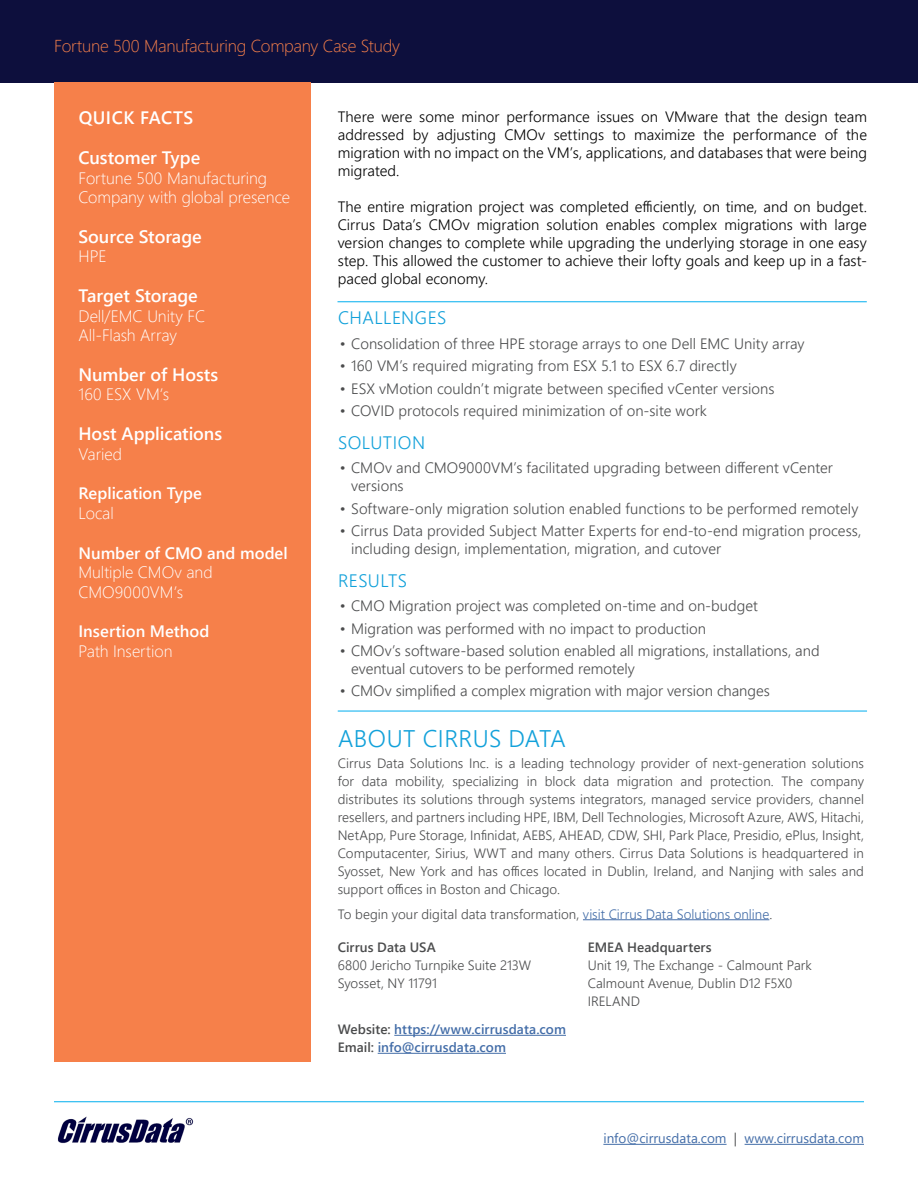
<style>
.page{position:relative;width:918px;height:1188px;background:#fff}
.page>*{position:absolute;margin:0;border:0;box-sizing:border-box;transform-origin:0 0}
.t1{font:300 24px "Segoe UI";letter-spacing:.015em;color:#12a1da}
.t2{font:600 18px "Segoe UI";color:#fff}
.t3{font:300 18px "Segoe UI";letter-spacing:.025em;color:#12a1da}
.t4{font:600 18px "Segoe UI";letter-spacing:.03em;color:#fff}
.t5{font:300 17.25px "Segoe UI";letter-spacing:-.015em;color:#f57f4a}
.t6{font:300 16.5px/19.5px "Segoe UI";color:#fff}
.t7{font:600 16.5px/19.5px "Segoe UI";color:#fff}
.t8{font:300 15px/18px "Segoe UI";color:#4b4c4d}
.t9{font:300 15px/18px "Segoe UI";letter-spacing:.005em;color:#000;text-align:justify}
.t10{font:300 13.5px/18px "Segoe UI";letter-spacing:.005em;color:#4b4c4d}
.t11{font:600 13.5px/18px "Segoe UI";letter-spacing:.005em;color:#436da8}
.t12{font:13.5px "Segoe UI";color:#436da8}
.s1{font-weight:300}
.s2{font-weight:600}
.s3{color:#436da8}
.s4{color:#4b4c4d}
</style>
<div class="page">
<div style="left:0;top:0;width:918px;height:82px;background:#0d0f3d"></div>
<div style="left:54px;top:82px;width:257px;height:979px;background:#f6804a"></div>
<hr style="left:338px;top:711px;width:529px;height:1px;background:#00aeef">
<hr style="left:338px;top:301px;width:529px;height:1px;background:#00aeef">
<hr style="left:583px;top:919px;width:186px;height:1px;background:#436da8">
<hr style="left:394px;top:1035px;width:172px;height:1px;background:#436da8">
<hr style="left:378px;top:1053px;width:128px;height:1px;background:#436da8">
<hr style="left:54px;top:1101px;width:810px;height:1px;background:#00aeef">
<hr style="left:603px;top:1144px;width:124px;height:1px;background:#436da8">
<hr style="left:745px;top:1144px;width:119px;height:1px;background:#436da8">
<img style="left:58px;top:1116px;width:135px;height:28px">
<p class="t5" style="left:54px;top:29px;width:348px">Fortune 500 Manufacturing Company Case Study</p>
<p class="t4" style="left:79px;top:101px;width:116px">QUICK FACTS</p>
<p class="t2" style="left:78px;top:141px;width:123px">Customer Type</p>
<p class="t6" style="left:78px;top:166px;width:213px">Fortune 500 Manufacturing<br>Company with global presence</p>
<p class="t2" style="left:78px;top:219px;width:125px">Source Storage</p>
<p class="t6" style="left:78px;top:245px;width:30px">HPE</p>
<p class="t2" style="left:78px;top:279px;width:121px">Target Storage</p>
<p class="t6" style="left:78px;top:304px;width:128px">Dell/EMC Unity FC<br>All-Flash Array</p>
<p class="t2" style="left:78px;top:357px;width:141px">Number of Hosts</p>
<p class="t6" style="left:78px;top:383px;width:92px">160 ESX VM’s</p>
<p class="t2" style="left:78px;top:417px;width:145px">Host Applications</p>
<p class="t6" style="left:78px;top:442px;width:45px">Varied</p>
<p class="t7" style="left:78px;top:482px;width:125px">Replication Type<br><span class="s1">Local</span></p>
<p class="t6" style="left:78px;top:541px;width:211px"><span class="s2">Number of CMO and model<br></span>Multiple CMOv and<br>CMO9000VM’s</p>
<p class="t7" style="left:78px;top:620px;width:133px">Insertion Method<br><span class="s1">Path Insertion</span></p>
<p class="t9" style="left:338px;top:106px;width:531px">There were some minor performance issues on VMware that the design team addressed by adjusting CMOv settings to maximize the performance of the migration with no impact on the VM’s, applications, and databases that were being migrated.</p>
<p class="t9" style="left:338px;top:196px;width:531px">The entire migration project was completed efficiently, on time, and on budget.<br>Cirrus Data’s CMOv migration solution enables complex migrations with large version changes to complete while upgrading the underlying storage in one easy step. This allowed the customer to achieve their lofty goals and keep up in a fast&shy;paced global economy.</p>
<p class="t3" style="left:338px;top:301px;width:110px">CHALLENGES</p>
<p class="t8" style="left:340px;top:333px;width:466px">• Consolidation of three HPE storage arrays to one Dell EMC Unity array</p>
<p class="t8" style="left:340px;top:355px;width:398px">• 160 VM’s required migrating from ESX 5.1 to ESX 6.7 directly</p>
<p class="t8" style="left:340px;top:378px;width:436px">• ESX vMotion couldn’t migrate between specified vCenter versions</p>
<p class="t8" style="left:340px;top:400px;width:369px">• COVID protocols required minimization of on-site work</p>
<p class="t3" style="left:338px;top:425px;width:89px">SOLUTION</p>
<p class="t8" style="left:351px;top:458px;width:483px;text-indent:-11px">• CMOv and CMO9000VM’s facilitated upgrading between different vCenter versions</p>
<p class="t8" style="left:340px;top:498px;width:520px">• Software-only migration solution enabled functions to be performed remotely</p>
<p class="t8" style="left:351px;top:520px;width:512px;text-indent:-11px">• Cirrus Data provided Subject Matter Experts for end-to-end migration process, including design, implementation, migration, and cutover</p>
<p class="t3" style="left:338px;top:563px;width:71px">RESULTS</p>
<p class="t8" style="left:340px;top:596px;width:419px">• CMO Migration project was completed on-time and on-budget</p>
<p class="t8" style="left:340px;top:618px;width:368px">• Migration was performed with no impact to production</p>
<p class="t8" style="left:351px;top:640px;width:470px;text-indent:-11px">• CMOv’s software-based solution enabled all migrations, installations, and eventual cutovers to be performed remotely</p>
<p class="t8" style="left:340px;top:681px;width:432px">• CMOv simplified a complex migration with major version changes</p>
<p class="t1" style="left:338px;top:715px;width:229px">ABOUT CIRRUS DATA</p>
<p class="t10" style="left:338px;top:753px;width:528px;text-align:justify">Cirrus Data Solutions Inc. is a leading technology provider of next-generation solutions for data mobility, specializing in block data migration and protection. The company distributes its solutions through systems integrators, managed service providers, channel resellers, and partners including HPE, IBM, Dell Technologies, Microsoft Azure, AWS, Hitachi, NetApp, Pure Storage, Infinidat, AEBS, AHEAD, CDW, SHI, Park Place, Presidio, ePlus, Insight, Computacenter, Sirius, WWT and many others. Cirrus Data Solutions is headquartered in Syosset, New York and has offices located in Dublin, Ireland, and Nanjing with sales and support offices in Boston and Chicago.</p>
<p class="t10" style="left:338px;top:903px;width:436px">To begin your digital data transformation, <span class="s3">visit Cirrus Data Solutions online</span>.</p>
<p class="t10" style="left:338px;top:937px;width:195px"><span class="s2">Cirrus Data USA<br></span>6800 Jericho Turnpike Suite 213W<br>Syosset, NY 11791</p>
<p class="t10" style="left:588px;top:937px;width:226px"><span class="s2">EMEA Headquarters<br></span>Unit 19, The Exchange - Calmount Park<br>Calmount Avenue, Dublin D12 F5X0<br>IRELAND</p>
<p class="t11" style="left:338px;top:1019px;width:230px"><span class="s4">Website:</span> https://www.cirrusdata.com<br><span class="s4">Email:</span> info@cirrusdata.com</p>
<p class="t12" style="left:603px;top:1126px;width:262px">info@cirrusdata.com <span class="s4">|</span> www.cirrusdata.com</p>
</div>
